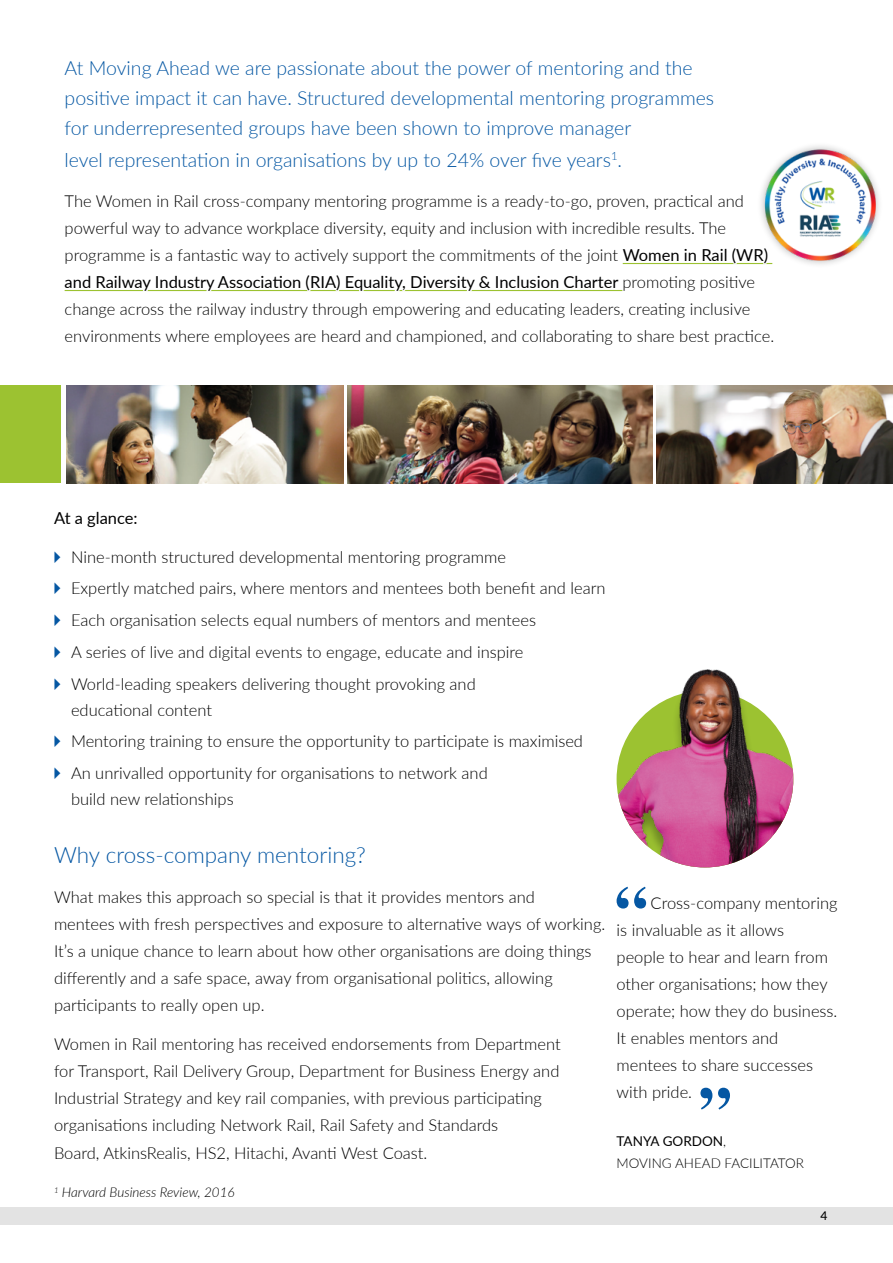
<style>
.page{position:relative;width:893px;height:1263px;background:#fff}
.page>*{position:absolute;margin:0;border:0;box-sizing:border-box;transform-origin:0 0}
.t1{font:300 22.5px "Lato";color:#0557a3}
.intro{font:300 19.5px/30.5px "Lato";color:#0557a3}
.t2{font:300 16.5px/27px "Lato";color:#000}
.t3{font:16.5px "Lato";color:#000}
.t4{font:300 13.5px/22.5px "Lato";color:#000}
.italic{font:italic 300 13.5px "Lato";color:#000}
.t5{font:500 12px "Lato";color:#000}
.s1{font-weight:400;color:#fff}
.s2{font-family:"Pictos";font-weight:400;color:#0557a3}
.s3{font-weight:400}
</style>
<div class="page">
<hr style="left:623px;top:263px;width:149px;height:1px;background:#9cc231">
<hr style="left:65px;top:290px;width:557px;height:1px;background:#9cc231">
<img style="left:347px;top:386px;width:305px;height:97px">
<img style="left:656px;top:386px;width:237px;height:97px">
<img style="left:67px;top:386px;width:276px;height:97px">
<div style="left:0;top:386px;width:61px;height:97px;background:#9cc231"></div>
<img style="left:617px;top:662px;width:176px;height:205px;border-radius:88px">
<svg style="left:617px;top:887px;width:29px;height:21px"></svg>
<svg style="left:700px;top:1088px;width:30px;height:21px"></svg>
<div style="left:757px;top:141px;width:127px;height:128px;background:#fff"></div>
<img style="left:757px;top:139px;width:127px;height:127px;border-radius:63px">
<div style="left:0;top:1208px;width:893px;height:17px;background:#e3e3e3"></div>
<p class="intro" style="left:65px;top:52px;width:651px">At Moving Ahead we are passionate about the power of mentoring and the positive impact it can have. Structured developmental mentoring programmes for underrepresented groups have been shown to improve manager<br>level representation in organisations by up to 24% over five years<sup>1</sup>.</p>
<p class="t2" style="left:65px;top:186px;width:711px">The Women in Rail cross-company mentoring programme is a ready‑to‑go, proven, practical and powerful way to advance workplace diversity, equity and inclusion with incredible results. The programme is a fantastic way to actively support the commitments of the joint <span class="s1">Women in Rail (WR) and Railway Industry Association (RIA) Equality, Diversity &amp; Inclusion Charter</span> promoting positive change across the railway industry through empowering and educating leaders, creating inclusive environments where employees are heard and championed, and collaborating to share best practice.</p>
<p class="t3" style="left:54px;top:506px;width:85px">At a glance:</p>
<p class="t2" style="left:54px;top:542px;width:453px"><span class="s2">4</span> Nine-month structured developmental mentoring programme</p>
<p class="t2" style="left:54px;top:574px;width:553px"><span class="s2">4</span> Expertly matched pairs, where mentors and mentees both benefit and learn</p>
<p class="t2" style="left:54px;top:606px;width:484px"><span class="s2">4</span> Each organisation selects equal numbers of mentors and mentees</p>
<p class="t2" style="left:54px;top:638px;width:471px"><span class="s2">4</span> A series of live and digital events to engage, educate and inspire</p>
<p class="t2" style="left:71px;top:671px;width:406px;line-height:25.5px;text-indent:-17px"><span class="s2">4</span> World-leading speakers delivering thought provoking and educational content</p>
<p class="t2" style="left:54px;top:727px;width:530px"><span class="s2">4</span> Mentoring training to ensure the opportunity to participate is maximised</p>
<p class="t2" style="left:71px;top:760px;width:418px;line-height:25.5px;text-indent:-17px"><span class="s2">4</span> An unrivalled opportunity for organisations to network and build new relationships</p>
<h1 class="t1" style="left:54px;top:839px;width:313px">Why cross-company mentoring?</h1>
<p class="t2" style="left:54px;top:883px;width:553px">What makes this approach so special is that it provides mentors and<br>mentees with fresh perspectives and exposure to alternative ways of working.<br>It’s a unique chance to learn about how other organisations are doing things differently and a safe space, away from organisational politics, allowing participants to really open up.</p>
<p class="t2" style="left:54px;top:1030px;width:508px">Women in Rail mentoring has received endorsements from Department for Transport, Rail Delivery Group, Department for Business Energy and Industrial Strategy and key rail companies, with previous participating organisations including Network Rail, Rail Safety and Standards<br>Board, AtkinsRealis, HS2, Hitachi, Avanti West Coast.</p>
<p class="italic" style="left:54px;top:1183px;width:182px"><sup>1</sup> Harvard Business Review, 2016</p>
<p class="t2" style="left:617px;top:888px;width:222px;text-indent:34px">Cross-company mentoring is invaluable as it allows<br>people to hear and learn from other organisations; how they operate; how they do business.<br>It enables mentors and mentees to share successes with pride.</p>
<p class="t4" style="left:617px;top:1129px;width:189px"><span class="s3">TANYA GORDON</span>,<br>MOVING AHEAD FACILITATOR</p>
<p class="t5" style="left:820px;top:1207px;width:8px">4</p>
</div>
